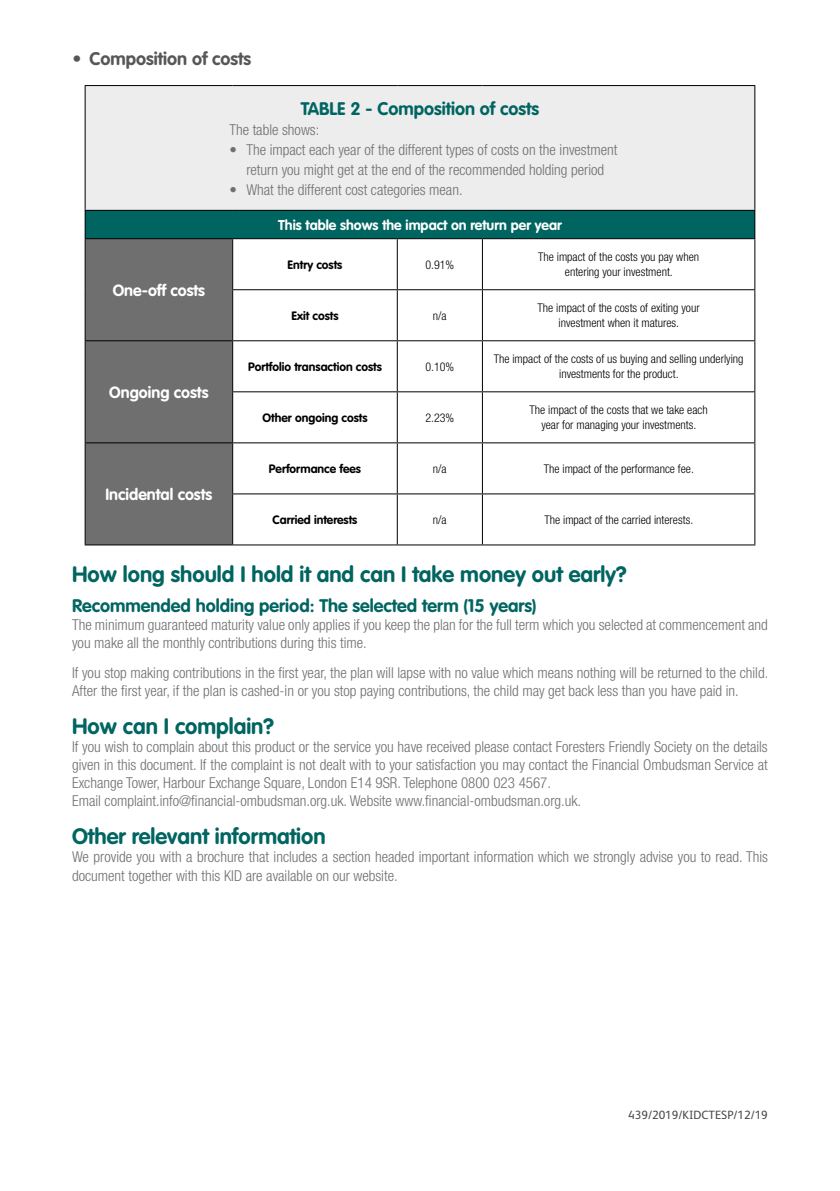
<style>
.page{position:relative;width:840px;height:1191px;background:#fff}
.page>*{position:absolute;margin:0;border:0;box-sizing:border-box;transform-origin:0 0}
.t1{font:700 22px "VAG Rounded Std";color:#006561}
.t2{font:700 18px "VAG Rounded Std";color:#006561}
.t3{font:700 18px "VAG Rounded Std";color:#575756}
.t4{font:700 16px "VAG Rounded Std";color:#fff}
.t5{font:300 condensed 15px/18px "Helvetica Neue LT Std";color:#706f6f}
.t6{font:700 14px "VAG Rounded Std";color:#fff}
.t7{font:300 condensed 12px/14.4px "Helvetica Neue LT Std";color:#000;text-align:center}
.t8{font:700 12px "VAG Rounded Std";color:#000}
.t9{font:12px "FS Albert";color:#4a4a49}
</style>
<div class="page">
<div style="left:85px;top:86px;width:669px;height:124px;background:#ededed"></div>
<div style="left:85px;top:210px;width:669px;height:29px;background:#006561"></div>
<div style="left:86px;top:239px;width:146px;height:305px;background:#706f6f"></div>
<svg style="left:233px;top:239px;width:521px;height:101px"></svg>
<hr style="left:85px;top:85px;width:147px;height:1px;background:#000">
<hr style="left:85px;top:86px;width:1px;height:124px;background:#000">
<hr style="left:232px;top:85px;width:165px;height:1px;background:#000">
<hr style="left:397px;top:85px;width:85px;height:1px;background:#000">
<hr style="left:482px;top:85px;width:273px;height:1px;background:#000">
<hr style="left:754px;top:86px;width:1px;height:124px;background:#000">
<hr style="left:85px;top:210px;width:147px;height:1px;background:#000">
<svg style="left:85px;top:211px;width:1px;height:27px"></svg>
<hr style="left:232px;top:210px;width:165px;height:1px;background:#000">
<hr style="left:397px;top:210px;width:85px;height:1px;background:#000">
<hr style="left:482px;top:210px;width:273px;height:1px;background:#000">
<svg style="left:754px;top:211px;width:1px;height:27px"></svg>
<hr style="left:85px;top:238px;width:147px;height:1px;background:#000">
<hr style="left:85px;top:239px;width:1px;height:51px;background:#000">
<hr style="left:232px;top:238px;width:165px;height:1px;background:#000">
<hr style="left:232px;top:239px;width:1px;height:50px;background:#000">
<hr style="left:397px;top:238px;width:85px;height:1px;background:#000">
<hr style="left:396px;top:239px;width:1px;height:50px;background:#000">
<hr style="left:482px;top:238px;width:273px;height:1px;background:#000">
<hr style="left:481px;top:239px;width:1px;height:50px;background:#000">
<hr style="left:754px;top:239px;width:1px;height:50px;background:#000">
<hr style="left:85px;top:290px;width:1px;height:50px;background:#000">
<hr style="left:232px;top:290px;width:1px;height:50px;background:#000">
<hr style="left:396px;top:290px;width:1px;height:50px;background:#000">
<hr style="left:481px;top:290px;width:1px;height:50px;background:#000">
<hr style="left:754px;top:290px;width:1px;height:50px;background:#000">
<hr style="left:85px;top:340px;width:147px;height:1px;background:#000">
<hr style="left:85px;top:341px;width:1px;height:51px;background:#000">
<hr style="left:85px;top:392px;width:1px;height:50px;background:#000">
<hr style="left:232px;top:289px;width:165px;height:1px;background:#000">
<hr style="left:397px;top:289px;width:85px;height:1px;background:#000">
<hr style="left:482px;top:289px;width:273px;height:1px;background:#000">
<hr style="left:232px;top:340px;width:165px;height:1px;background:#000">
<hr style="left:232px;top:341px;width:1px;height:50px;background:#000">
<hr style="left:397px;top:340px;width:85px;height:1px;background:#000">
<hr style="left:396px;top:341px;width:1px;height:50px;background:#000">
<hr style="left:482px;top:340px;width:273px;height:1px;background:#000">
<hr style="left:481px;top:341px;width:1px;height:50px;background:#000">
<hr style="left:754px;top:341px;width:1px;height:50px;background:#000">
<hr style="left:232px;top:392px;width:1px;height:50px;background:#000">
<hr style="left:396px;top:392px;width:1px;height:50px;background:#000">
<hr style="left:481px;top:392px;width:1px;height:50px;background:#000">
<hr style="left:754px;top:392px;width:1px;height:50px;background:#000">
<hr style="left:85px;top:442px;width:147px;height:1px;background:#000">
<hr style="left:85px;top:443px;width:1px;height:51px;background:#000">
<hr style="left:85px;top:494px;width:1px;height:50px;background:#000">
<hr style="left:85px;top:544px;width:147px;height:1px;background:#000">
<hr style="left:232px;top:391px;width:165px;height:1px;background:#000">
<hr style="left:397px;top:391px;width:85px;height:1px;background:#000">
<hr style="left:482px;top:391px;width:273px;height:1px;background:#000">
<hr style="left:232px;top:442px;width:165px;height:1px;background:#000">
<hr style="left:232px;top:443px;width:1px;height:50px;background:#000">
<hr style="left:397px;top:442px;width:85px;height:1px;background:#000">
<hr style="left:396px;top:443px;width:1px;height:50px;background:#000">
<hr style="left:482px;top:442px;width:273px;height:1px;background:#000">
<hr style="left:481px;top:443px;width:1px;height:50px;background:#000">
<hr style="left:754px;top:443px;width:1px;height:50px;background:#000">
<hr style="left:232px;top:494px;width:1px;height:50px;background:#000">
<hr style="left:396px;top:494px;width:1px;height:50px;background:#000">
<hr style="left:481px;top:494px;width:1px;height:50px;background:#000">
<hr style="left:754px;top:494px;width:1px;height:50px;background:#000">
<hr style="left:232px;top:493px;width:165px;height:1px;background:#000">
<hr style="left:397px;top:493px;width:85px;height:1px;background:#000">
<hr style="left:482px;top:493px;width:273px;height:1px;background:#000">
<hr style="left:232px;top:544px;width:165px;height:1px;background:#000">
<hr style="left:397px;top:544px;width:85px;height:1px;background:#000">
<hr style="left:482px;top:544px;width:273px;height:1px;background:#000">
<p class="t3" style="left:72px;top:48px;width:180px">• Composition of costs</p>
<p class="t4" style="left:113px;top:281px;width:94px">One-off costs</p>
<p class="t4" style="left:109px;top:383px;width:101px">Ongoing costs</p>
<p class="t4" style="left:105px;top:485px;width:108px">Incidental costs</p>
<p class="t2" style="left:300px;top:98px;width:240px">TABLE 2 - Composition of costs</p>
<p class="t5" style="left:229px;top:120px;width:91px">The table shows:</p>
<p class="t5" style="left:229px;top:139px;width:389px;line-height:20px;text-align:center">• The impact each year of the different types of costs on the investment return you might get at the end of the recommended holding period</p>
<p class="t5" style="left:229px;top:180px;width:235px">• What the different cost categories mean.</p>
<p class="t6" style="left:278px;top:217px;width:285px">This table shows the impact on return per year</p>
<p class="t8" style="left:287px;top:257px;width:56px">Entry costs</p>
<p class="t7" style="left:425px;top:257px;width:30px">0.91%</p>
<p class="t7" style="left:538px;top:250px;width:162px">The impact of the costs you pay when entering your investment.</p>
<p class="t8" style="left:291px;top:308px;width:48px">Exit costs</p>
<p class="t7" style="left:432px;top:308px;width:15px">n/a</p>
<p class="t7" style="left:537px;top:301px;width:163px">The impact of the costs of exiting your investment when it matures.</p>
<p class="t8" style="left:248px;top:360px;width:135px">Portfolio transaction costs</p>
<p class="t7" style="left:425px;top:359px;width:30px">0.10%</p>
<p class="t7" style="left:493px;top:352px;width:251px">The impact of the costs of us buying and selling underlying investments for the product.</p>
<p class="t8" style="left:262px;top:411px;width:106px">Other ongoing costs</p>
<p class="t7" style="left:425px;top:410px;width:30px">2.23%</p>
<p class="t7" style="left:529px;top:403px;width:179px">The impact of the costs that we take each year for managing your investments.</p>
<p class="t8" style="left:269px;top:462px;width:94px">Performance fees</p>
<p class="t7" style="left:432px;top:461px;width:15px">n/a</p>
<p class="t7" style="left:543px;top:461px;width:151px">The impact of the performance fee.</p>
<p class="t8" style="left:272px;top:513px;width:86px">Carried interests</p>
<p class="t7" style="left:432px;top:512px;width:15px">n/a</p>
<p class="t7" style="left:544px;top:512px;width:150px">The impact of the carried interests.</p>
<h1 class="t1" style="left:72px;top:562px;width:555px">How long should I hold it and can I take money out early?</h1>
<p class="t2" style="left:72px;top:595px;width:465px">Recommended holding period: The selected term (15 years)</p>
<p class="t5" style="left:72px;top:616px;width:697px">The minimum guaranteed maturity value only applies if you keep the plan for the full term which you selected at commencement and you make all the monthly contributions during this time.</p>
<p class="t5" style="left:72px;top:664px;width:697px">If you stop making contributions in the first year, the plan will lapse with no value which means nothing will be returned to the child.<br>After the first year, if the plan is cashed-in or you stop paying contributions, the child may get back less than you have paid in.</p>
<h1 class="t1" style="left:72px;top:714px;width:203px">How can I complain?</h1>
<p class="t5" style="left:72px;top:738px;width:696px">If you wish to complain about this product or the service you have received please contact Foresters Friendly Society on the details given in this document. If the complaint is not dealt with to your satisfaction you may contact the Financial Ombudsman Service at Exchange Tower, Harbour Exchange Square, London E14 9SR. Telephone 0800 023 4567.<br>Email complaint.info@financial-ombudsman.org.uk. Website www.financial-ombudsman.org.uk.</p>
<h1 class="t1" style="left:72px;top:824px;width:255px">Other relevant information</h1>
<p class="t5" style="left:72px;top:848px;width:697px">We provide you with a brochure that includes a section headed important information which we strongly advise you to read. This document together with this KID are available on our website.</p>
<p class="t9" style="left:628px;top:1106px;width:141px">439/2019/KIDCTESP/12/19</p>
</div>
